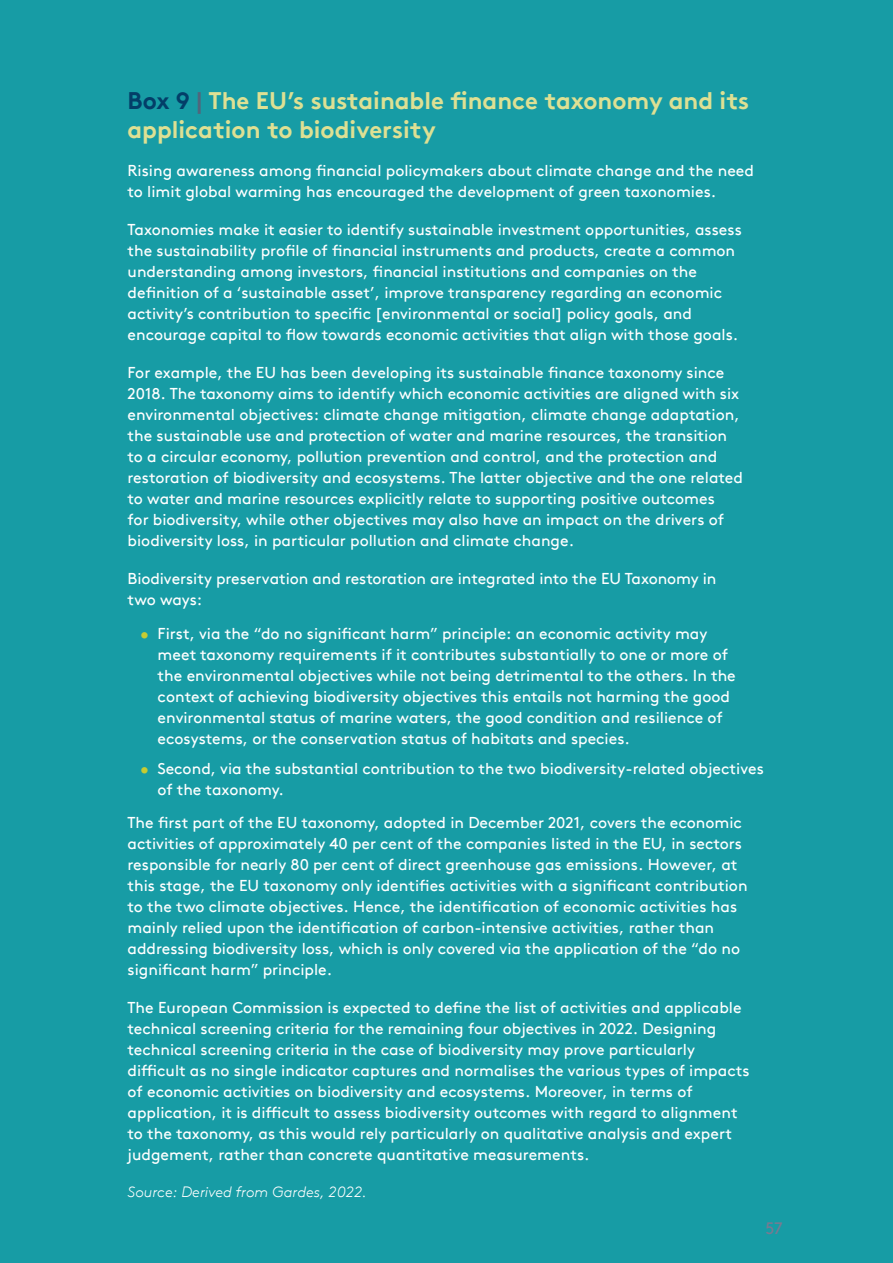
<style>
.page{position:relative;width:893px;height:1263px;background:#fff}
.page>*{position:absolute;margin:0;border:0;box-sizing:border-box;transform-origin:0 0}
.Box_heading_blue{font:700 24px/28.8px "Brown TT";color:#dee093}
.t1{font:16.5px "Brown TT";color:#787a91}
.Body_text{font:15.75px/21px "Brown TT";color:#fff}
.Bullet_body_text{font:15.75px/21px "Brown TT";color:#fff}
.Body_text-2{font:italic 300 15px "Brown TT";color:#fff}
.s1{color:#033e68}
.s2{color:#51667c}
.s3{color:#c6cc32}
</style>
<div class="page">
<div style="left:1px;top:0;width:892px;height:1263px;background:#179ca5"></div>
<p class="Box_heading_blue" style="left:128px;top:86px;width:623px"><span class="s1">Box 9</span> <span class="s2">|</span> The EU’s sustainable finance taxonomy and its application to biodiversity</p>
<p class="Body_text" style="left:128px;top:160px;width:628px">Rising awareness among financial policymakers about climate change and the need to limit global warming has encouraged the development of green taxonomies.</p>
<p class="Body_text" style="left:128px;top:219px;width:616px">Taxonomies make it easier to identify sustainable investment opportunities, assess the sustainability profile of financial instruments and products, create a common understanding among investors, financial institutions and companies on the definition of a ‘sustainable asset’, improve transparency regarding an economic activity’s contribution to specific [environmental or social] policy goals, and encourage capital to flow towards economic activities that align with those goals.</p>
<p class="Body_text" style="left:128px;top:362px;width:617px">For example, the EU has been developing its sustainable finance taxonomy since 2018. The taxonomy aims to identify which economic activities are aligned with six environmental objectives: climate change mitigation, climate change adaptation, the sustainable use and protection of water and marine resources, the transition to a circular economy, pollution prevention and control, and the protection and restoration of biodiversity and ecosystems. The latter objective and the one related to water and marine resources explicitly relate to supporting positive outcomes<br>for biodiversity, while other objectives may also have an impact on the drivers of biodiversity loss, in particular pollution and climate change.</p>
<p class="Body_text" style="left:128px;top:568px;width:590px">Biodiversity preservation and restoration are integrated into the EU Taxonomy in two ways:</p>
<p class="Bullet_body_text" style="left:158px;top:623px;width:580px;text-indent:-17px"><span class="s3">•</span> First, via the “do no significant harm” principle: an economic activity may meet taxonomy requirements if it contributes substantially to one or more of the environmental objectives while not being detrimental to the others. In the context of achieving biodiversity objectives this entails not harming the good environmental status of marine waters, the good condition and resilience of ecosystems, or the conservation status of habitats and species.</p>
<p class="Bullet_body_text" style="left:157px;top:758px;width:608px;text-indent:-17px"><span class="s3">•</span> Second, via the substantial contribution to the two biodiversity-related objectives of the taxonomy.</p>
<p class="Body_text" style="left:128px;top:812px;width:621px">The first part of the EU taxonomy, adopted in December 2021, covers the economic activities of approximately 40 per cent of the companies listed in the EU, in sectors responsible for nearly 80 per cent of direct greenhouse gas emissions. However, at this stage, the EU taxonomy only identifies activities with a significant contribution to the two climate objectives. Hence, the identification of economic activities has mainly relied upon the identification of carbon-intensive activities, rather than addressing biodiversity loss, which is only covered via the application of the “do no significant harm” principle.</p>
<p class="Body_text" style="left:128px;top:997px;width:623px">The European Commission is expected to define the list of activities and applicable technical screening criteria for the remaining four objectives in 2022. Designing technical screening criteria in the case of biodiversity may prove particularly difficult as no single indicator captures and normalises the various types of impacts of economic activities on biodiversity and ecosystems. Moreover, in terms of application, it is difficult to assess biodiversity outcomes with regard to alignment to the taxonomy, as this would rely particularly on qualitative analysis and expert judgement, rather than concrete quantitative measurements.</p>
<p class="Body_text-2" style="left:128px;top:1183px;width:241px">Source: Derived from Gardes, 2022.</p>
<p class="t1" style="left:765px;top:1218px;width:19px">57</p>
</div>
